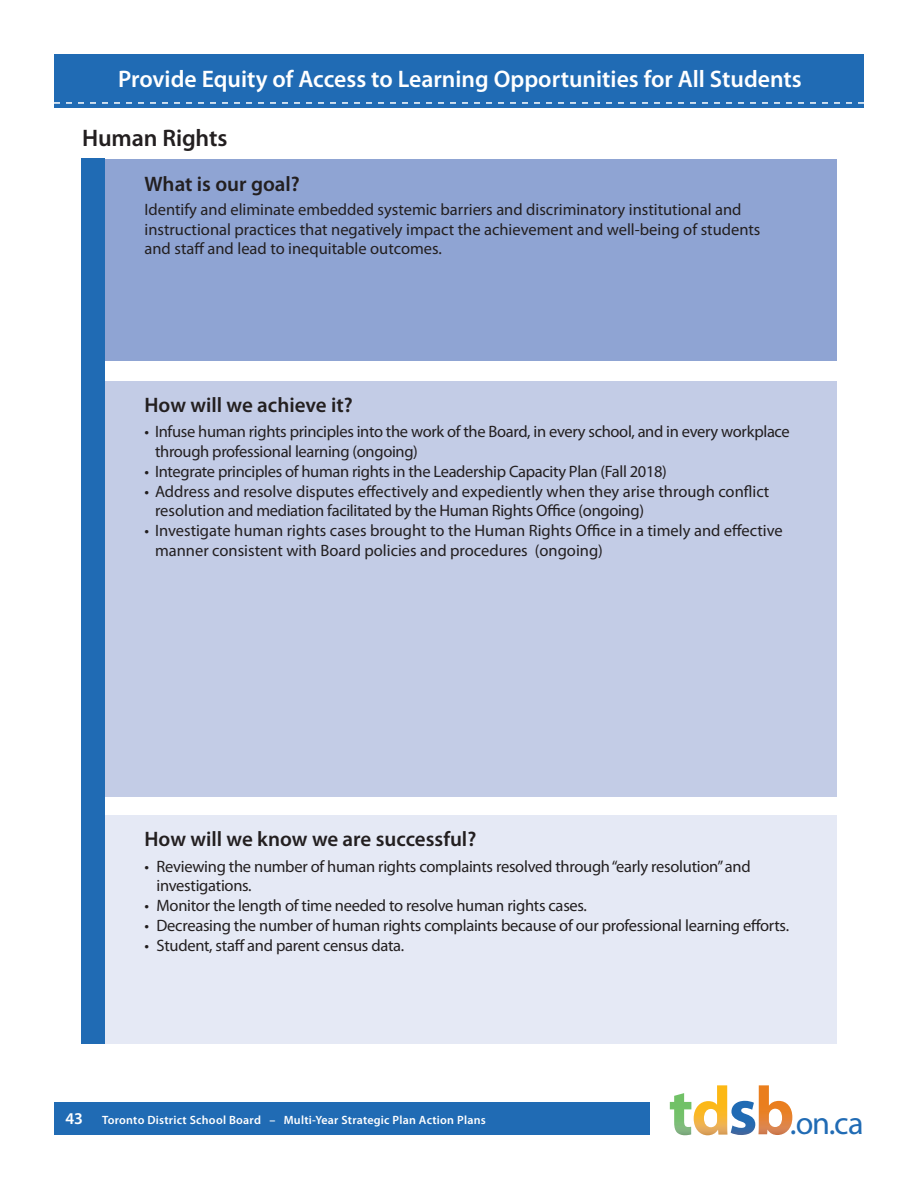
<style>
.page{position:relative;width:918px;height:1188px;background:#fff}
.page>*{position:absolute;margin:0;border:0;box-sizing:border-box;transform-origin:0 0}
.t1{font:32.25px "Myriad Pro";color:#206bb4}
.t2{font:600 24px "Myriad Pro";color:#fff}
.t3{font:600 24px "Myriad Pro";letter-spacing:-.005em;color:#231f20}
.t4{font:600 21px "Myriad Pro";color:#231f20}
.t5{font:16.5px/19.8px "Myriad Pro";letter-spacing:-.015em;color:#231f20}
.t6{font:600 12px "Myriad Pro";letter-spacing:.02em;color:#fff}
.s1{font-size:16.5px}
</style>
<div class="page">
<div style="left:86px;top:159px;width:751px;height:201px;background:#8fa4d3"></div>
<div style="left:86px;top:381px;width:751px;height:416px;background:#c3cce6"></div>
<div style="left:86px;top:815px;width:751px;height:229px;background:#e5e9f5"></div>
<div style="left:54px;top:1102px;width:596px;height:33px;background:#206bb4"></div>
<div style="left:54px;top:54px;width:810px;height:54px;background:#206bb4"></div>
<svg style="left:54px;top:102px;width:810px;height:2px"></svg>
<div style="left:81px;top:159px;width:24px;height:885px;background:#206bb4"></div>
<img style="left:669px;top:1085px;width:124px;height:51px">
<h1 class="t2" style="left:118px;top:63px;width:685px">Provide Equity of Access to Learning Opportunities for All Students</h1>
<h2 class="t3" style="left:82px;top:123px;width:147px">Human Rights</h2>
<h3 class="t4" style="left:145px;top:171px;width:157px">What is our goal?</h3>
<p class="t5" style="left:145px;top:199px;width:617px">Identify and eliminate embedded systemic barriers and discriminatory institutional and instructional practices that negatively impact the achievement and well-being of students and staff and lead to inequitable outcomes.</p>
<h3 class="t4" style="left:145px;top:392px;width:210px">How will we achieve it?</h3>
<p class="t5" style="left:155px;top:421px;width:636px;text-indent:-10px">• Infuse human rights principles into the work of the Board, in every school, and in every workplace through professional learning (ongoing)</p>
<p class="t5" style="left:145px;top:461px;width:524px">• Integrate principles of human rights in the Leadership Capacity Plan (Fall 2018)</p>
<p class="t5" style="left:155px;top:481px;width:616px;text-indent:-10px">• Address and resolve disputes effectively and expediently when they arise through conflict resolution and mediation facilitated by the Human Rights Office (ongoing)</p>
<p class="t5" style="left:155px;top:520px;width:629px;text-indent:-10px">• Investigate human rights cases brought to the Human Rights Office in a timely and effective manner consistent with Board policies and procedures (ongoing)</p>
<h3 class="t4" style="left:145px;top:825px;width:333px">How will we know we are successful?</h3>
<p class="t5" style="left:157px;top:856px;width:596px;text-indent:-12px">• Reviewing the number of human rights complaints resolved through “early resolution” and investigations.</p>
<p class="t5" style="left:145px;top:895px;width:444px">• Monitor the length of time needed to resolve human rights cases.</p>
<p class="t5" style="left:145px;top:915px;width:646px">• Decreasing the number of human rights complaints because of our professional learning efforts.</p>
<p class="t5" style="left:145px;top:935px;width:261px">• Student, staff and parent census data.</p>
<p class="t6" style="left:66px;top:1112px;width:422px"><span class="s1">43</span> Toronto District School Board – Multi-Year Strategic Plan Action Plans</p>
<h1 class="t1" style="left:790px;top:1103px;width:75px">.on.ca</h1>
</div>
